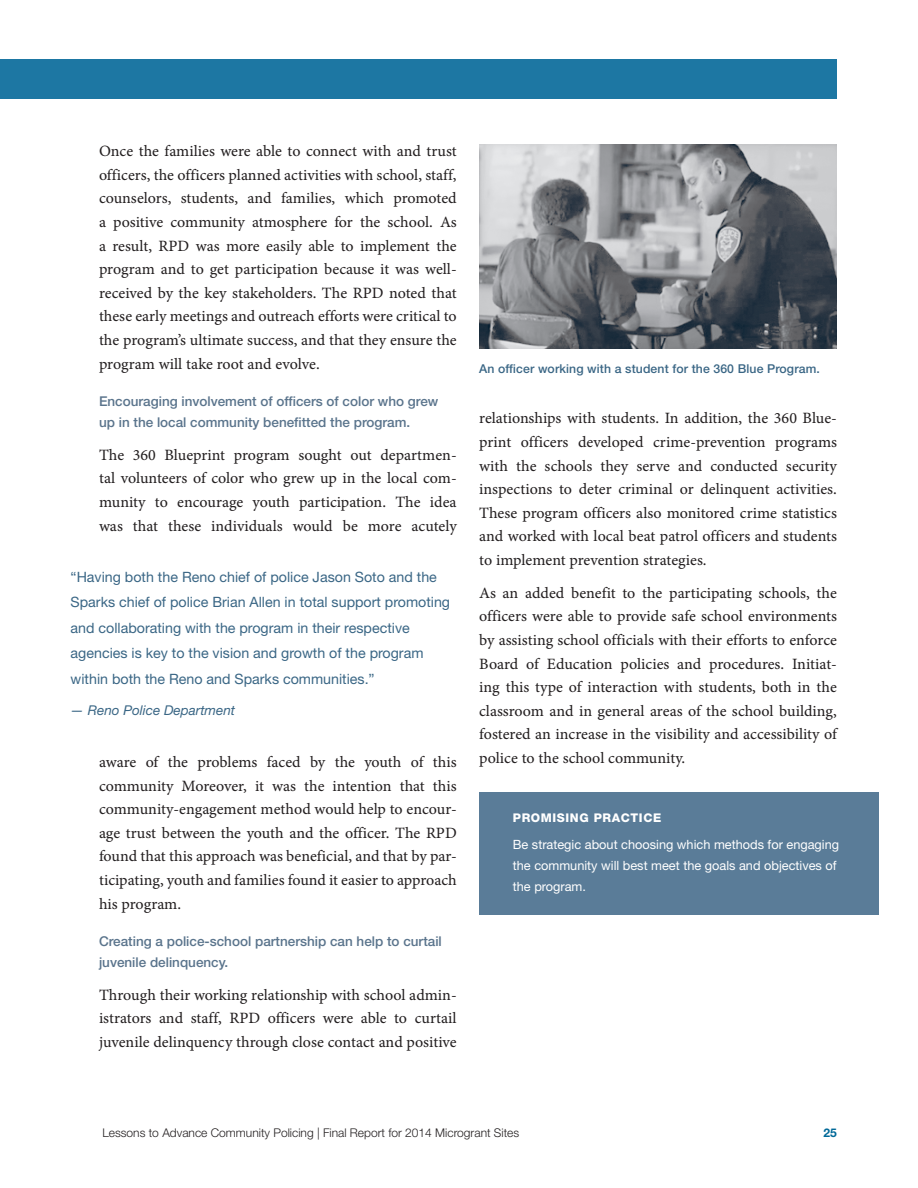
<style>
.page{position:relative;width:918px;height:1188px;background:#fff}
.page>*{position:absolute;margin:0;border:0;box-sizing:border-box;transform-origin:0 0}
.t1{font:15.75px/23.7px "Minion Pro Capt";letter-spacing:-.005em;color:#231f20;text-align:justify}
.t2{font:14.25px/25.5px "Helvetica Neue LT Std";color:#3a6685}
.t3{font:500 13.5px/21px "Helvetica Neue LT Std";color:#5a748c}
.t4{font:italic 13.5px "Helvetica Neue LT Std";color:#3a6685}
.t5{font:12.75px/21px "Helvetica Neue LT Std";color:#fff}
.t6{font:500 12.15px "Helvetica Neue LT Std";letter-spacing:.01em;color:#3a6685}
.t7{font:300 12px "Helvetica Neue LT Std";color:#231f20}
.t8{font:800 12px "Helvetica Neue LT Std";letter-spacing:.05em;color:#fff}
.t9{font:700 12px "Helvetica Neue LT Std";color:#006998}
</style>
<div class="page">
<div style="left:0;top:59px;width:837px;height:40px;background:#1d77a3"></div>
<div style="left:479px;top:792px;width:400px;height:122px;background:#5a7c98"></div>
<img style="left:479px;top:145px;width:358px;height:204px">
<p class="t1" style="left:99px;top:139px;width:359px">Once the families were able to connect with and trust officers, the officers planned activities with school, staff, counselors, students, and families, which promoted a positive community atmosphere for the school. As a result, RPD was more easily able to implement the program and to get participation because it was well&shy;received by the key stakeholders. The RPD noted that these early meetings and outreach efforts were critical to the program’s ultimate success, and that they ensure the program will take root and evolve.</p>
<p class="t3" style="left:99px;top:391px;width:341px">Encouraging involvement of officers of color who grew up in the local community benefitted the program.</p>
<p class="t1" style="left:99px;top:443px;width:359px">The 360 Blueprint program sought out departmen&shy;tal volunteers of color who grew up in the local com&shy;munity to encourage youth participation. The idea was that these individuals would be more acutely</p>
<p class="t2" style="left:71px;top:564px;width:381px">“Having both the Reno chief of police Jason Soto and the Sparks chief of police Brian Allen in total support promoting and collaborating with the program in their respective agencies is key to the vision and growth of the program within both the Reno and Sparks communities.”</p>
<p class="t4" style="left:71px;top:702px;width:166px">— Reno Police Department</p>
<p class="t1" style="left:99px;top:750px;width:359px">aware of the problems faced by the youth of this community Moreover, it was the intention that this community-engagement method would help to encour&shy;age trust between the youth and the officer. The RPD found that this approach was beneficial, and that by par&shy;ticipating, youth and families found it easier to approach his program.</p>
<p class="t3" style="left:99px;top:931px;width:344px">Creating a police-school partnership can help to curtail juvenile delinquency.</p>
<p class="t1" style="left:99px;top:983px;width:359px">Through their working relationship with school admin&shy;istrators and staff, RPD officers were able to curtail juvenile delinquency through close contact and positive</p>
<p class="t6" style="left:479px;top:361px;width:342px">An officer working with a student for the 360 Blue Program.</p>
<p class="t1" style="left:479px;top:406px;width:359px">relationships with students. In addition, the 360 Blue&shy;print officers developed crime-prevention programs with the schools they serve and conducted security inspections to deter criminal or delinquent activities.<br>These program officers also monitored crime statistics and worked with local beat patrol officers and students to implement prevention strategies.</p>
<p class="t1" style="left:479px;top:581px;width:359px">As an added benefit to the participating schools, the officers were able to provide safe school environments by assisting school officials with their efforts to enforce Board of Education policies and procedures. Initiat&shy;ing this type of interaction with students, both in the classroom and in general areas of the school building, fostered an increase in the visibility and accessibility of police to the school community.</p>
<p class="t8" style="left:513px;top:811px;width:150px">PROMISING PRACTICE</p>
<p class="t5" style="left:513px;top:834px;width:328px">Be strategic about choosing which methods for engaging the community will best meet the goals and objectives of the program.</p>
<p class="t7" style="left:102px;top:1126px;width:418px">Lessons to Advance Community Policing | Final Report for 2014 Microgrant Sites</p>
<p class="t9" style="left:824px;top:1126px;width:15px">25</p>
</div>
